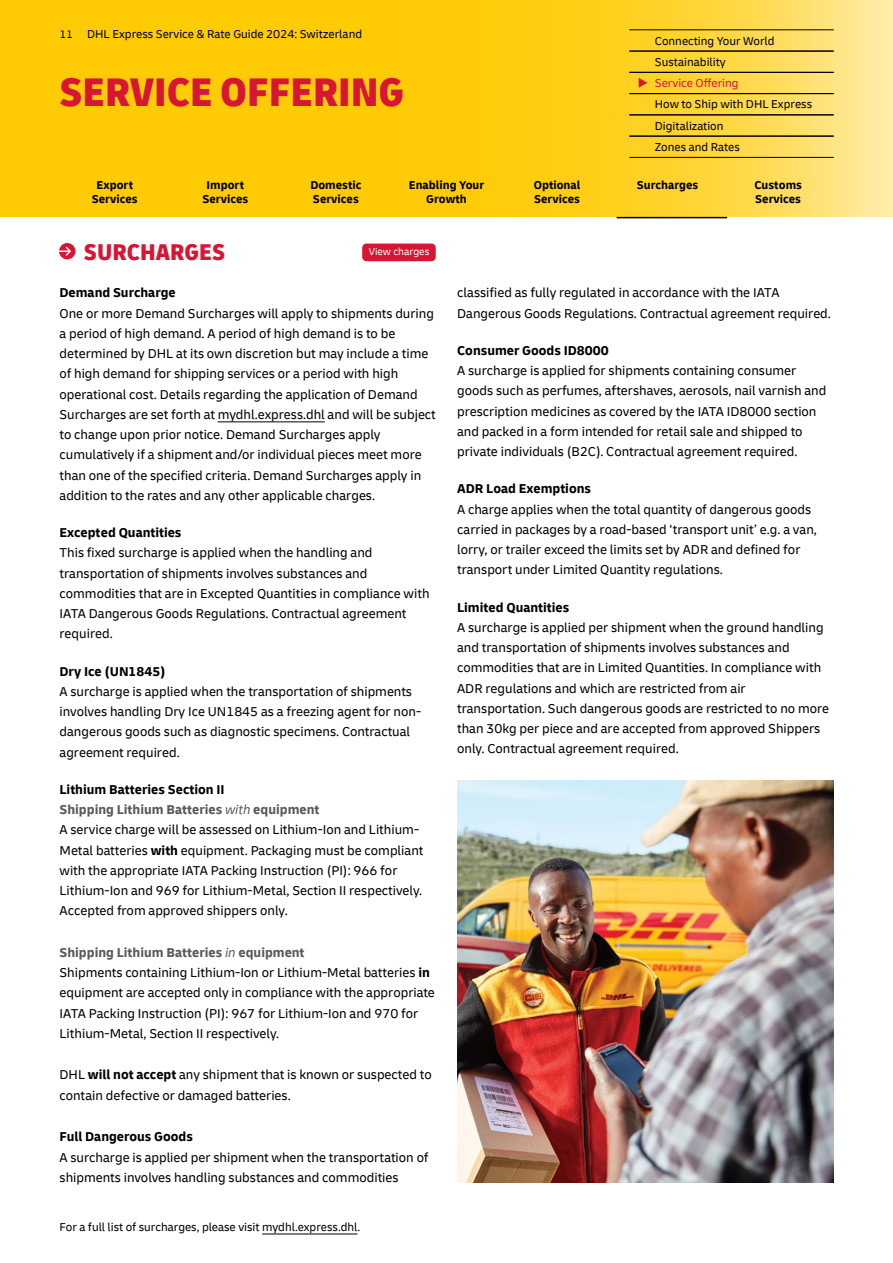
<style>
.page{position:relative;width:893px;height:1263px;background:#fff}
.page>*{position:absolute;margin:0;border:0;box-sizing:border-box;transform-origin:0 0}
.t1{font:900 condensed 42px "Delivery";color:#d71635}
.t2{font:900 condensed 24px "Delivery";color:#d71635}
.P_Copy_text{font:13.5px/20.2px "Delivery";color:#000}
.H4_Paragraph_header{font:700 13.5px "Delivery";color:#000}
.H5_Paragraph_Header{font:700 13.5px "Delivery";color:#58595b}
.NOTE_Footer_text{font:12px/21.3px "Delivery";color:#000}
.t3{font:700 12px/13.5px "Delivery";color:#000;text-align:center}
.P_Copy_text-2{font:10.5px "Delivery";color:#fff}
.s1{font-size:11.25px}
.s2{color:#d71635}
.s3{font-weight:400;font-style:italic}
.s4{font-weight:700}
</style>
<div class="page">
<svg style="left:0;top:0;width:893px;height:217px;background:#fecf20"></svg>
<hr style="left:629px;top:30px;width:205px;height:1px;background:#000">
<hr style="left:629px;top:51px;width:205px;height:1px;background:#000">
<hr style="left:629px;top:72px;width:205px;height:1px;background:#000">
<hr style="left:629px;top:93px;width:205px;height:1px;background:#000">
<hr style="left:629px;top:115px;width:205px;height:1px;background:#000">
<hr style="left:629px;top:136px;width:205px;height:1px;background:#000">
<hr style="left:629px;top:157px;width:205px;height:1px;background:#000">
<hr style="left:617px;top:217px;width:110px;height:1px;background:#000">
<svg style="left:59px;top:243px;width:16px;height:17px"></svg>
<div style="left:362px;top:244px;width:74px;height:17px;background:#d71635;border-radius:4px"></div>
<hr style="left:218px;top:421px;width:107px;height:1px;background:#000">
<img style="left:457px;top:780px;width:376px;height:402px">
<hr style="left:262px;top:1234px;width:96px;height:1px;background:#000">
<p class="NOTE_Footer_text" style="left:60px;top:24px;width:304px"><span class="s1">11</span> DHL Express Service &amp; Rate Guide 2024: Switzerland</p>
<h1 class="t1" style="left:60px;top:65px;width:346px">SERVICE OFFERING</h1>
<p class="NOTE_Footer_text" style="left:655px;top:30px;width:121px">Connecting Your World<br>Sustainability</p>
<p class="NOTE_Footer_text" style="left:655px;top:72px;width:159px;text-indent:-17px"><span class="s2">◆ Service Offering<br></span>How to Ship with DHL Express<br>Digitalization<br>Zones and Rates</p>
<p class="t3" style="left:92px;top:178px;width:47px">Export<br>Services</p>
<p class="t3" style="left:202px;top:178px;width:47px">Import<br>Services</p>
<p class="t3" style="left:310px;top:178px;width:53px;text-align:left">Domestic<br>Services</p>
<p class="t3" style="left:409px;top:178px;width:77px">Enabling Your<br>Growth</p>
<p class="t3" style="left:534px;top:178px;width:48px;text-align:left">Optional<br>Services</p>
<p class="t3" style="left:637px;top:178px;width:63px">Surcharges</p>
<p class="t3" style="left:754px;top:178px;width:49px;text-align:left">Customs<br>Services</p>
<h2 class="t2" style="left:84px;top:237px;width:143px">SURCHARGES</h2>
<p class="P_Copy_text-2" style="left:369px;top:246px;width:62px">View charges</p>
<h4 class="H4_Paragraph_header" style="left:60px;top:284px;width:118px">Demand Surcharge</h4>
<p class="P_Copy_text" style="left:60px;top:303px;width:378px">One or more Demand Surcharges will apply to shipments during a period of high demand. A period of high demand is to be determined by DHL at its own discretion but may include a time of high demand for shipping services or a period with high operational cost. Details regarding the application of Demand Surcharges are set forth at mydhl.express.dhl and will be subject to change upon prior notice. Demand Surcharges apply cumulatively if a shipment and/or individual pieces meet more than one of the specified criteria. Demand Surcharges apply in addition to the rates and any other applicable charges.</p>
<h4 class="H4_Paragraph_header" style="left:60px;top:524px;width:123px">Excepted Quantities</h4>
<p class="P_Copy_text" style="left:60px;top:543px;width:372px">This fixed surcharge is applied when the handling and transportation of shipments involves substances and commodities that are in Excepted Quantities in compliance with IATA Dangerous Goods Regulations. Contractual agreement required.</p>
<h4 class="H4_Paragraph_header" style="left:60px;top:663px;width:108px">Dry Ice (UN1845)</h4>
<p class="P_Copy_text" style="left:60px;top:681px;width:363px">A surcharge is applied when the transportation of shipments involves handling Dry Ice UN1845 as a freezing agent for non&shy;dangerous goods such as diagnostic specimens. Contractual agreement required.</p>
<h4 class="H4_Paragraph_header" style="left:60px;top:781px;width:167px">Lithium Batteries Section II</h4>
<h5 class="H5_Paragraph_Header" style="left:60px;top:801px;width:261px">Shipping Lithium Batteries <span class="s3">with</span> equipment</h5>
<p class="P_Copy_text" style="left:60px;top:820px;width:365px">A service charge will be assessed on Lithium-Ion and Lithium-Metal batteries <span class="s4">with</span> equipment. Packaging must be compliant with the appropriate IATA Packing Instruction (PI): 966 for Lithium-Ion and 969 for Lithium-Metal, Section II respectively.<br>Accepted from approved shippers only.</p>
<h5 class="H5_Paragraph_Header" style="left:60px;top:944px;width:247px">Shipping Lithium Batteries <span class="s3">in</span> equipment</h5>
<p class="P_Copy_text" style="left:60px;top:962px;width:377px">Shipments containing Lithium-Ion or Lithium-Metal batteries <span class="s4">in </span>equipment are accepted only in compliance with the appropriate IATA Packing Instruction (PI): 967 for Lithium-Ion and 970 for Lithium-Metal, Section II respectively.</p>
<p class="P_Copy_text" style="left:60px;top:1065px;width:374px">DHL <span class="s4">will not accept</span> any shipment that is known or suspected to contain defective or damaged batteries.</p>
<h4 class="H4_Paragraph_header" style="left:60px;top:1128px;width:135px">Full Dangerous Goods</h4>
<p class="P_Copy_text" style="left:60px;top:1147px;width:370px">A surcharge is applied per shipment when the transportation of shipments involves handling substances and commodities</p>
<p class="NOTE_Footer_text" style="left:60px;top:1216px;width:302px">For a full list of surcharges, please visit mydhl.express.dhl.</p>
<p class="P_Copy_text" style="left:457px;top:283px;width:375px">classified as fully regulated in accordance with the IATA<br>Dangerous Goods Regulations. Contractual agreement required.</p>
<h4 class="H4_Paragraph_header" style="left:457px;top:342px;width:153px">Consumer Goods ID8000</h4>
<p class="P_Copy_text" style="left:457px;top:360px;width:371px">A surcharge is applied for shipments containing consumer goods such as perfumes, aftershaves, aerosols, nail varnish and prescription medicines as covered by the IATA ID8000 section and packed in a form intended for retail sale and shipped to private individuals (B2C). Contractual agreement required.</p>
<h4 class="H4_Paragraph_header" style="left:457px;top:480px;width:135px">ADR Load Exemptions</h4>
<p class="P_Copy_text" style="left:457px;top:499px;width:361px">A charge applies when the total quantity of dangerous goods carried in packages by a road-based ‘transport unit’ e.g. a van, lorry, or trailer exceed the limits set by ADR and defined for transport under Limited Quantity regulations.</p>
<h4 class="H4_Paragraph_header" style="left:457px;top:599px;width:114px">Limited Quantities</h4>
<p class="P_Copy_text" style="left:457px;top:617px;width:374px">A surcharge is applied per shipment when the ground handling and transportation of shipments involves substances and commodities that are in Limited Quantities. In compliance with ADR regulations and which are restricted from air transportation. Such dangerous goods are restricted to no more than 30kg per piece and are accepted from approved Shippers only. Contractual agreement required.</p>
</div>
